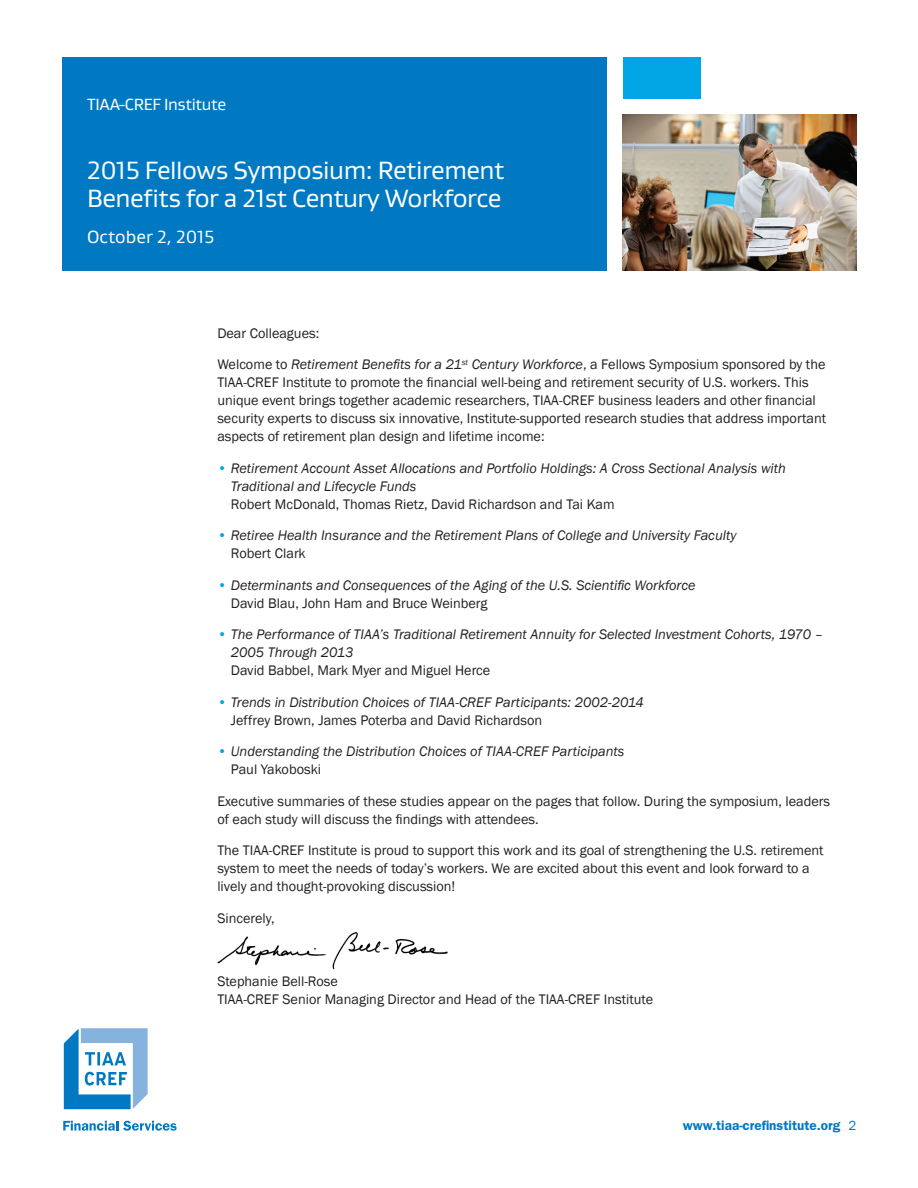
<style>
.page{position:relative;width:918px;height:1188px;background:#fff}
.page>*{position:absolute;margin:0;border:0;box-sizing:border-box;transform-origin:0 0}
.Document_Title{font:25.5px/28.5px "Gustan";letter-spacing:-.02em;color:#fff}
.Page_Subtitle_after{font:18px "Gustan";color:#fff}
.Document_Title-2{font:16.5px "Gustan";letter-spacing:-.02em;color:#fff}
.Body_Text_-_Franklin{font:14.25px/18px "Franklin Gothic";color:#231f20}
.Body_Text_-_Franklin-2{font:italic 14.25px/18px "Franklin Gothic";color:#231f20}
.t1{font:600 13.5px "ITC Franklin Gothic Std";color:#0079c2}
.s1{font-style:italic}
.s2{font-style:normal;color:#00a5e3}
.s3{font-style:normal}
.s4{font-family:"Franklin Gothic";font-weight:400}
</style>
<div class="page">
<img style="left:217px;top:932px;width:231px;height:38px">
<svg style="left:63px;top:1028px;width:85px;height:82px"></svg>
<svg style="left:63px;top:1121px;width:114px;height:10px"></svg>
<div style="left:62px;top:57px;width:545px;height:214px;background:#0079c2"></div>
<div style="left:623px;top:57px;width:78px;height:41px;background:#00a5e3"></div>
<img style="left:623px;top:115px;width:233px;height:156px">
<p class="Document_Title-2" style="left:87px;top:93px;width:141px">TIAA-CREF Institute</p>
<p class="Document_Title" style="left:87px;top:155px;width:419px">2015 Fellows Symposium: Retirement<br>Benefits for a 21st Century Workforce</p>
<p class="Page_Subtitle_after" style="left:87px;top:225px;width:129px">October 2, 2015</p>
<p class="Body_Text_-_Franklin" style="left:217px;top:324px;width:103px">Dear Colleagues:</p>
<p class="Body_Text_-_Franklin" style="left:217px;top:356px;width:610px">Welcome to <span class="s1">Retirement Benefits for a 21</span><sup>st</sup> <span class="s1">Century Workforce</span>, a Fellows Symposium sponsored by the TIAA-CREF Institute to promote the financial well-being and retirement security of U.S. workers. This unique event brings together academic researchers, TIAA-CREF business leaders and other financial security experts to discuss six innovative, Institute-supported research studies that address important aspects of retirement plan design and lifetime income:</p>
<p class="Body_Text_-_Franklin-2" style="left:231px;top:459px;width:557px;text-indent:-14px"><span class="s2">•</span> Retirement Account Asset Allocations and Portfolio Holdings: A Cross Sectional Analysis with<br>Traditional and Lifecycle Funds<br><span class="s3">Robert McDonald, Thomas Rietz, David Richardson and Tai Kam</span></p>
<p class="Body_Text_-_Franklin-2" style="left:231px;top:527px;width:507px;text-indent:-14px"><span class="s2">•</span> Retiree Health Insurance and the Retirement Plans of College and University Faculty<br><span class="s3">Robert Clark</span></p>
<p class="Body_Text_-_Franklin-2" style="left:231px;top:576px;width:466px;text-indent:-14px"><span class="s2">•</span> Determinants and Consequences of the Aging of the U.S. Scientific Workforce<br><span class="s3">David Blau, John Ham and Bruce Weinberg</span></p>
<p class="Body_Text_-_Franklin-2" style="left:231px;top:626px;width:594px;text-indent:-14px"><span class="s2">•</span> The Performance of TIAA’s Traditional Retirement Annuity for Selected Investment Cohorts, 1970 –<br>2005 Through 2013<br><span class="s3">David Babbel, Mark Myer and Miguel Herce</span></p>
<p class="Body_Text_-_Franklin-2" style="left:231px;top:693px;width:415px;text-indent:-14px"><span class="s2">•</span> Trends in Distribution Choices of TIAA-CREF Participants: 2002-2014<br><span class="s3">Jeffrey Brown, James Poterba and David Richardson</span></p>
<p class="Body_Text_-_Franklin-2" style="left:231px;top:743px;width:395px;text-indent:-14px"><span class="s2">•</span> Understanding the Distribution Choices of TIAA-CREF Participants<br><span class="s3">Paul Yakoboski</span></p>
<p class="Body_Text_-_Franklin" style="left:217px;top:792px;width:614px">Executive summaries of these studies appear on the pages that follow. During the symposium, leaders of each study will discuss the findings with attendees.</p>
<p class="Body_Text_-_Franklin" style="left:217px;top:842px;width:608px">The TIAA-CREF Institute is proud to support this work and its goal of strengthening the U.S. retirement system to meet the needs of today’s workers. We are excited about this event and look forward to a lively and thought-provoking discussion!</p>
<p class="Body_Text_-_Franklin" style="left:217px;top:909px;width:59px">Sincerely,</p>
<p class="Body_Text_-_Franklin" style="left:217px;top:972px;width:437px">Stephanie Bell-Rose<br>TIAA-CREF Senior Managing Director and Head of the TIAA-CREF Institute</p>
<p class="t1" style="left:683px;top:1118px;width:175px">www.tiaa-crefinstitute.org <span class="s4">2</span></p>
</div>
